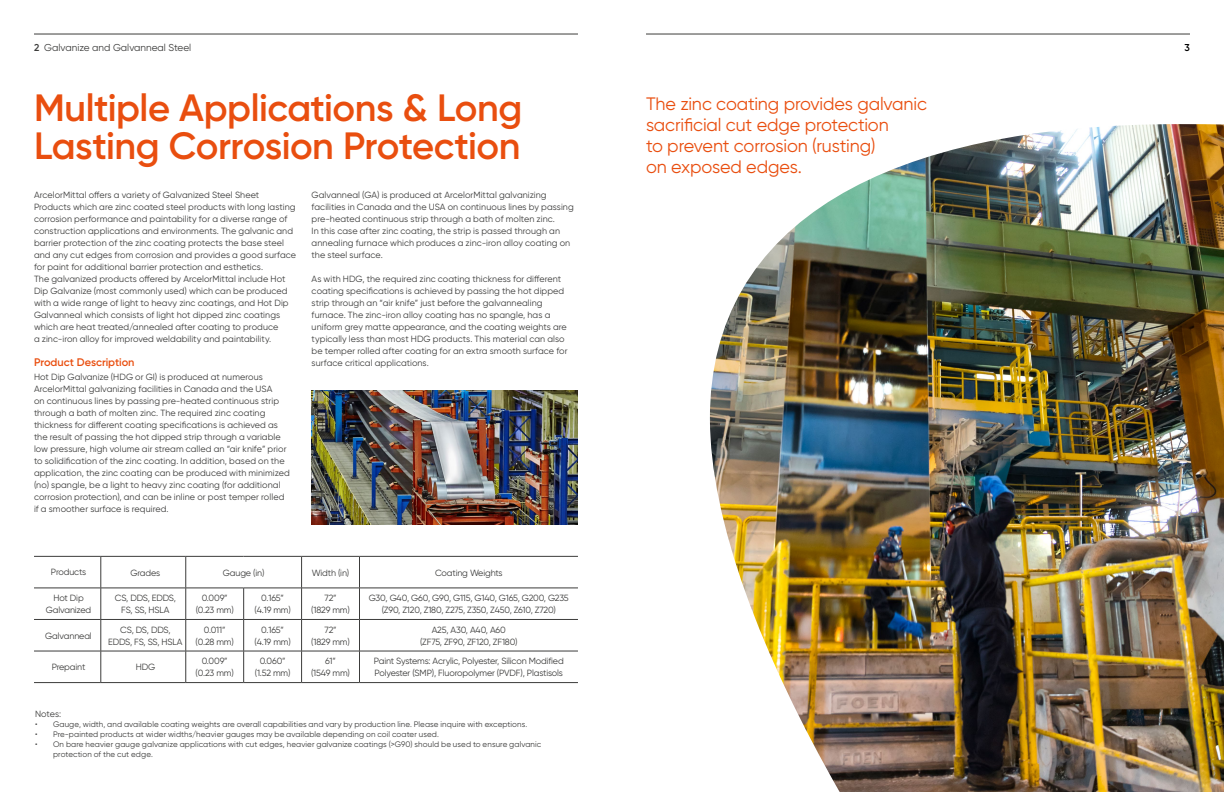
<style>
.page{position:relative;width:1224px;height:792px;background:#fff}
.page>*{position:absolute;margin:0;border:0;box-sizing:border-box;transform-origin:0 0}
.t1{font:600 38px/38px "Gilroy";letter-spacing:-.015em;color:#e94e0f}
.t2{font:18px/21px "Gilroy";letter-spacing:-.01em;color:#e94e0f}
.t3{font:600 11px "Gilroy";color:#e94e0f}
.t4{font:10px "Gilroy";color:#3c3c3b}
.t5{font:600 10px "Gilroy";color:#000}
.t6{font:9px/12px "Gilroy";letter-spacing:.005em;color:#3c3c3b;text-align:center}
.t7{font:9px/12px "Gilroy";letter-spacing:-.015em;color:#3c3c3b;text-align:center}
.t8{font:9px/12px "Gilroy";letter-spacing:-.02em;color:#3c3c3b;text-align:center}
.t9{font:8px/10px "Gilroy";letter-spacing:.01em;color:#3c3c3b}
.s1{font-weight:600}
</style>
<div class="page">
<hr style="left:34px;top:34px;width:544px;height:1px;background:#3c3c3b">
<hr style="left:646px;top:34px;width:544px;height:1px;background:#3c3c3b">
<hr style="left:34px;top:556px;width:67px;height:1px;background:#3c3c3b">
<hr style="left:101px;top:556px;width:85px;height:1px;background:#3c3c3b">
<hr style="left:101px;top:557px;width:1px;height:31px;background:#3c3c3b">
<hr style="left:186px;top:556px;width:58px;height:1px;background:#3c3c3b">
<hr style="left:186px;top:557px;width:1px;height:31px;background:#3c3c3b">
<hr style="left:244px;top:556px;width:58px;height:1px;background:#3c3c3b">
<hr style="left:302px;top:556px;width:57px;height:1px;background:#3c3c3b">
<hr style="left:301px;top:557px;width:1px;height:31px;background:#3c3c3b">
<hr style="left:360px;top:556px;width:218px;height:1px;background:#3c3c3b">
<hr style="left:359px;top:557px;width:1px;height:31px;background:#3c3c3b">
<hr style="left:34px;top:588px;width:67px;height:1px;background:#3c3c3b">
<hr style="left:101px;top:588px;width:85px;height:1px;background:#3c3c3b">
<hr style="left:101px;top:588px;width:1px;height:31px;background:#3c3c3b">
<hr style="left:186px;top:588px;width:58px;height:1px;background:#3c3c3b">
<hr style="left:186px;top:588px;width:1px;height:31px;background:#3c3c3b">
<hr style="left:244px;top:588px;width:58px;height:1px;background:#3c3c3b">
<hr style="left:243px;top:588px;width:1px;height:31px;background:#3c3c3b">
<hr style="left:302px;top:588px;width:57px;height:1px;background:#3c3c3b">
<hr style="left:301px;top:588px;width:1px;height:31px;background:#3c3c3b">
<hr style="left:360px;top:588px;width:218px;height:1px;background:#3c3c3b">
<hr style="left:359px;top:588px;width:1px;height:31px;background:#3c3c3b">
<hr style="left:34px;top:619px;width:67px;height:1px;background:#3c3c3b">
<hr style="left:101px;top:619px;width:85px;height:1px;background:#3c3c3b">
<hr style="left:101px;top:620px;width:1px;height:31px;background:#3c3c3b">
<hr style="left:186px;top:619px;width:58px;height:1px;background:#3c3c3b">
<hr style="left:186px;top:620px;width:1px;height:31px;background:#3c3c3b">
<hr style="left:244px;top:619px;width:58px;height:1px;background:#3c3c3b">
<hr style="left:243px;top:620px;width:1px;height:31px;background:#3c3c3b">
<hr style="left:302px;top:619px;width:57px;height:1px;background:#3c3c3b">
<hr style="left:301px;top:620px;width:1px;height:31px;background:#3c3c3b">
<hr style="left:360px;top:619px;width:218px;height:1px;background:#3c3c3b">
<hr style="left:359px;top:620px;width:1px;height:31px;background:#3c3c3b">
<hr style="left:34px;top:651px;width:67px;height:1px;background:#3c3c3b">
<hr style="left:101px;top:651px;width:85px;height:1px;background:#3c3c3b">
<hr style="left:101px;top:651px;width:1px;height:31px;background:#3c3c3b">
<hr style="left:186px;top:651px;width:58px;height:1px;background:#3c3c3b">
<hr style="left:186px;top:651px;width:1px;height:31px;background:#3c3c3b">
<hr style="left:244px;top:651px;width:58px;height:1px;background:#3c3c3b">
<hr style="left:243px;top:651px;width:1px;height:31px;background:#3c3c3b">
<hr style="left:302px;top:651px;width:57px;height:1px;background:#3c3c3b">
<hr style="left:301px;top:651px;width:1px;height:31px;background:#3c3c3b">
<hr style="left:360px;top:651px;width:218px;height:1px;background:#3c3c3b">
<hr style="left:359px;top:651px;width:1px;height:31px;background:#3c3c3b">
<hr style="left:34px;top:682px;width:67px;height:1px;background:#3c3c3b">
<hr style="left:101px;top:682px;width:85px;height:1px;background:#3c3c3b">
<hr style="left:186px;top:682px;width:58px;height:1px;background:#3c3c3b">
<hr style="left:244px;top:682px;width:58px;height:1px;background:#3c3c3b">
<hr style="left:302px;top:682px;width:57px;height:1px;background:#3c3c3b">
<hr style="left:360px;top:682px;width:218px;height:1px;background:#3c3c3b">
<img style="left:710px;top:124px;width:514px;height:668px">
<img style="left:312px;top:390px;width:266px;height:134px">
<p class="t4" style="left:34px;top:41px;width:159px"><span class="s1">2</span> Galvanize and Galvanneal Steel</p>
<p class="t5" style="left:1185px;top:41px;width:7px">3</p>
<h1 class="t1" style="left:34px;top:89px;width:490px">Multiple Applications &amp; Long<br>Lasting Corrosion Protection</h1>
<p class="t6" style="left:34px;top:189px;width:264px;text-align:left">ArcelorMittal offers a variety of Galvanized Steel Sheet Products which are zinc coated steel products with long lasting corrosion performance and paintability for a diverse range of construction applications and environments. The galvanic and barrier protection of the zinc coating protects the base steel and any cut edges from corrosion and provides a good surface for paint for additional barrier protection and esthetics.<br>The galvanized products offered by ArcelorMittal include Hot Dip Galvanize (most commonly used) which can be produced with a wide range of light to heavy zinc coatings, and Hot Dip Galvanneal which consists of light hot dipped zinc coatings which are heat treated/annealed after coating to produce<br>a zinc-iron alloy for improved weldability and paintability.</p>
<p class="t3" style="left:34px;top:356px;width:102px">Product Description</p>
<p class="t6" style="left:34px;top:371px;width:257px;text-align:left">Hot Dip Galvanize (HDG or GI) is produced at numerous ArcelorMittal galvanizing facilities in Canada and the USA<br>on continuous lines by passing pre-heated continuous strip through a bath of molten zinc. The required zinc coating thickness for different coating specifications is achieved as the result of passing the hot dipped strip through a variable low pressure, high volume air stream called an “air knife” prior to solidification of the zinc coating. In addition, based on the application, the zinc coating can be produced with minimized (no) spangle, be a light to heavy zinc coating (for additional corrosion protection), and can be inline or post temper rolled if a smoother surface is required.</p>
<p class="t6" style="left:312px;top:189px;width:264px;text-align:left">Galvanneal (GA) is produced at ArcelorMittal galvanizing facilities in Canada and the USA on continuous lines by passing pre-heated continuous strip through a bath of molten zinc.<br>In this case after zinc coating, the strip is passed through an annealing furnace which produces a zinc-iron alloy coating on the steel surface.</p>
<p class="t6" style="left:312px;top:273px;width:257px;text-align:left">As with HDG, the required zinc coating thickness for different coating specifications is achieved by passing the hot dipped strip through an “air knife” just before the galvannealing furnace. The zinc-iron alloy coating has no spangle, has a uniform grey matte appearance, and the coating weights are typically less than most HDG products. This material can also be temper rolled after coating for an extra smooth surface for surface critical applications.</p>
<p class="t7" style="left:51px;top:566px;width:37px">Products</p>
<p class="t6" style="left:131px;top:566px;width:31px">Grades</p>
<p class="t6" style="left:223px;top:566px;width:43px">Gauge (in)</p>
<p class="t6" style="left:312px;top:566px;width:39px">Width (in)</p>
<p class="t7" style="left:435px;top:566px;width:69px">Coating Weights</p>
<p class="t7" style="left:46px;top:592px;width:47px">Hot Dip<br>Galvanized</p>
<p class="t8" style="left:115px;top:592px;width:63px">CS, DDS, EDDS,<br>FS, SS, HSLA</p>
<p class="t6" style="left:196px;top:592px;width:40px">0.009” (0.23 mm)</p>
<p class="t6" style="left:254px;top:592px;width:38px">0.165” (4.19 mm)</p>
<p class="t6" style="left:311px;top:592px;width:40px">72”<br>(1829 mm)</p>
<p class="t7" style="left:369px;top:592px;width:201px">G30, G40, G60, G90, G115, G140, G165, G200, G235 (Z90, Z120, Z180, Z275, Z350, Z450, Z610, Z720)</p>
<p class="t7" style="left:45px;top:630px;width:48px">Galvanneal</p>
<p class="t8" style="left:108px;top:624px;width:76px">CS, DS, DDS,<br>EDDS, FS, SS, HSLA</p>
<p class="t6" style="left:196px;top:624px;width:40px">0.011” (0.28 mm)</p>
<p class="t6" style="left:254px;top:624px;width:38px">0.165” (4.19 mm)</p>
<p class="t6" style="left:311px;top:624px;width:40px">72”<br>(1829 mm)</p>
<p class="t7" style="left:420px;top:624px;width:99px">A25, A30, A40, A60 (ZF75, ZF90, ZF120, ZF180)</p>
<p class="t7" style="left:52px;top:661px;width:35px">Prepaint</p>
<p class="t6" style="left:136px;top:661px;width:21px">HDG</p>
<p class="t6" style="left:196px;top:655px;width:40px">0.009” (0.23 mm)</p>
<p class="t6" style="left:255px;top:655px;width:37px">0.060” (1.52 mm)</p>
<p class="t6" style="left:311px;top:655px;width:40px">61”<br>(1549 mm)</p>
<p class="t7" style="left:374px;top:655px;width:191px;text-align:left">Paint Systems: Acrylic, Polyester, Silicon Modified<br>Polyester (SMP), Fluoropolymer (PVDF), Plastisols</p>
<p class="t6" style="left:35px;top:707px;width:28px">Notes:</p>
<p class="t9" style="left:35px;top:719px;width:494px">• Gauge, width, and available coating weights are overall capabilities and vary by production line. Please inquire with exceptions.</p>
<p class="t9" style="left:35px;top:729px;width:405px">• Pre-painted products at wider widths/heavier gauges may be available depending on coil coater used.</p>
<p class="t9" style="left:53px;top:739px;width:490px;text-indent:-18px">• On bare heavier gauge galvanize applications with cut edges, heavier galvanize coatings (&gt;G90) should be used to ensure galvanic protection of the cut edge.</p>
<h2 class="t2" style="left:646px;top:93px;width:283px">The zinc coating provides galvanic sacrificial cut edge protection<br>to prevent corrosion (rusting)<br>on exposed edges.</h2>
</div>
